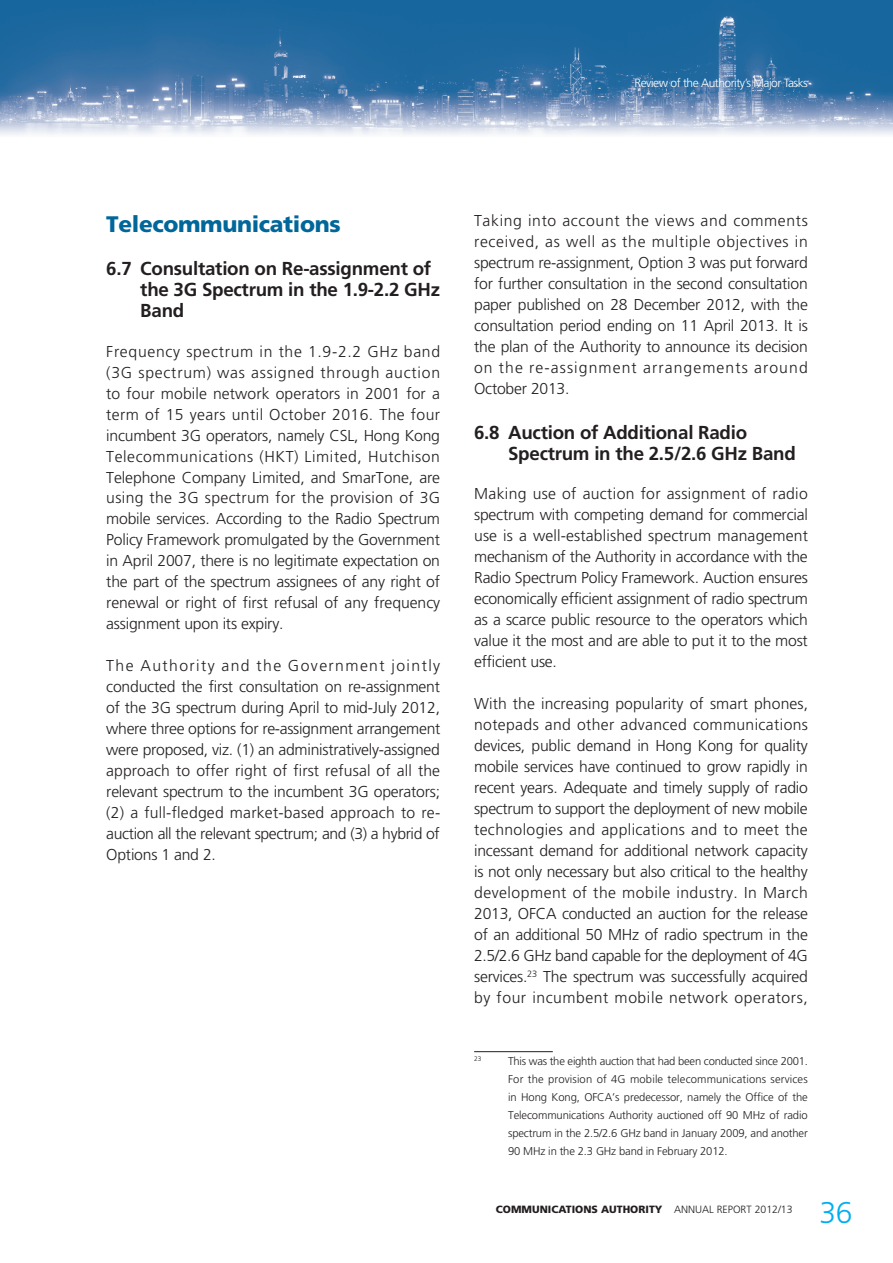
<style>
.page{position:relative;width:893px;height:1263px;background:#fff}
.page>*{position:absolute;margin:0;border:0;box-sizing:border-box;transform-origin:0 0}
.t1{font:300 30px "Frutiger";color:#00aeef}
.t2{font:900 22.5px "Frutiger";letter-spacing:-.015em;color:#01669a}
.t3{font:700 18.75px/21px "Frutiger";letter-spacing:-.015em;color:#231f20}
.t4{font:300 15.75px/21px "Frutiger";letter-spacing:-.015em;color:#231f20;text-align:justify}
.t5{font:300 12px "Frutiger";letter-spacing:-.04em;color:#fff}
.t6{font:300 11.25px "Frutiger";letter-spacing:-.01em;color:#231f20}
.t7{font:300 11.25px "Frutiger";letter-spacing:.01em;color:#231f20}
.t8{font:900 10.5px "Frutiger";color:#231f20}
.t9{font:300 6.6px "Frutiger";color:#231f20}
.s1{font-weight:300}
</style>
<div class="page">
<img style="left:0;top:0;width:893px;height:135px">
<hr style="left:474px;top:1051px;width:79px;height:1px;background:#231f20">
<p class="t5" style="left:634px;top:76px;width:175px">Review of the Authority’s Major Tasks</p>
<h3 class="t2" style="left:106px;top:210px;width:236px">Telecommunications</h3>
<h4 class="t3" style="left:140px;top:258px;width:301px;text-indent:-34px">6.7 Consultation on Re-assignment of the 3G Spectrum in the 1.9-2.2 GHz<br>Band</h4>
<p class="t4" style="left:106px;top:341px;width:335px">Frequency spectrum in the 1.9-2.2 GHz band (3G spectrum) was assigned through auction to four mobile network operators in 2001 for a term of 15 years until October 2016. The four incumbent 3G operators, namely CSL, Hong Kong Telecommunications (HKT) Limited, Hutchison Telephone Company Limited, and SmarTone, are using the 3G spectrum for the provision of 3G mobile services. According to the Radio Spectrum Policy Framework promulgated by the Government in April 2007, there is no legitimate expectation on the part of the spectrum assignees of any right of renewal or right of first refusal of any frequency assignment upon its expiry.</p>
<p class="t4" style="left:106px;top:656px;width:336px">The Authority and the Government jointly conducted the first consultation on re-assignment of the 3G spectrum during April to mid-July 2012, where three options for re-assignment arrangement were proposed, viz. (1) an administratively-assigned approach to offer right of first refusal of all the relevant spectrum to the incumbent 3G operators;</p>
<p class="t4" style="left:106px;top:803px;width:335px">(2) a full-fledged market-based approach to re&shy;auction all the relevant spectrum; and (3) a hybrid of Options 1 and 2.</p>
<p class="t4" style="left:474px;top:210px;width:335px">Taking into account the views and comments received, as well as the multiple objectives in spectrum re-assignment, Option 3 was put forward for further consultation in the second consultation paper published on 28 December 2012, with the consultation period ending on 11 April 2013. It is the plan of the Authority to announce its decision on the re-assignment arrangements around October 2013.</p>
<h4 class="t3" style="left:508px;top:422px;width:289px;text-indent:-34px">6.8 Auction of Additional Radio<br>Spectrum in the 2.5/2.6 GHz Band</h4>
<p class="t4" style="left:474px;top:483px;width:335px">Making use of auction for assignment of radio spectrum with competing demand for commercial use is a well-established spectrum management mechanism of the Authority in accordance with the Radio Spectrum Policy Framework. Auction ensures economically efficient assignment of radio spectrum as a scarce public resource to the operators which value it the most and are able to put it to the most efficient use.</p>
<p class="t4" style="left:474px;top:693px;width:335px">With the increasing popularity of smart phones, notepads and other advanced communications devices, public demand in Hong Kong for quality mobile services have continued to grow rapidly in recent years. Adequate and timely supply of radio spectrum to support the deployment of new mobile technologies and applications and to meet the incessant demand for additional network capacity is not only necessary but also critical to the healthy development of the mobile industry. In March 2013, OFCA conducted an auction for the release of an additional 50 MHz of radio spectrum in the 2.5/2.6 GHz band capable for the deployment of 4G services.<sup>23</sup> The spectrum was successfully acquired by four incumbent mobile network operators,</p>
<p class="t9" style="left:474px;top:1055px;width:9px">23</p>
<p class="t6" style="left:508px;top:1055px;width:301px">This was the eighth auction that had been conducted since 2001.</p>
<p class="t7" style="left:508px;top:1073px;width:301px">For the provision of 4G mobile telecommunications services</p>
<p class="t6" style="left:508px;top:1091px;width:301px">in Hong Kong, OFCA’s predecessor, namely the Office of the</p>
<p class="t6" style="left:508px;top:1109px;width:301px">Telecommunications Authority auctioned off 90 MHz of radio</p>
<p class="t6" style="left:508px;top:1127px;width:301px">spectrum in the 2.5/2.6 GHz band in January 2009, and another</p>
<p class="t6" style="left:508px;top:1145px;width:221px">90 MHz in the 2.3 GHz band in February 2012.</p>
<p class="t8" style="left:496px;top:1203px;width:298px">COMMUNICATIONS AUTHORITY <span class="s1">ANNUAL REPORT 2012/13</span></p>
<h1 class="t1" style="left:820px;top:1195px;width:34px">36</h1>
</div>
